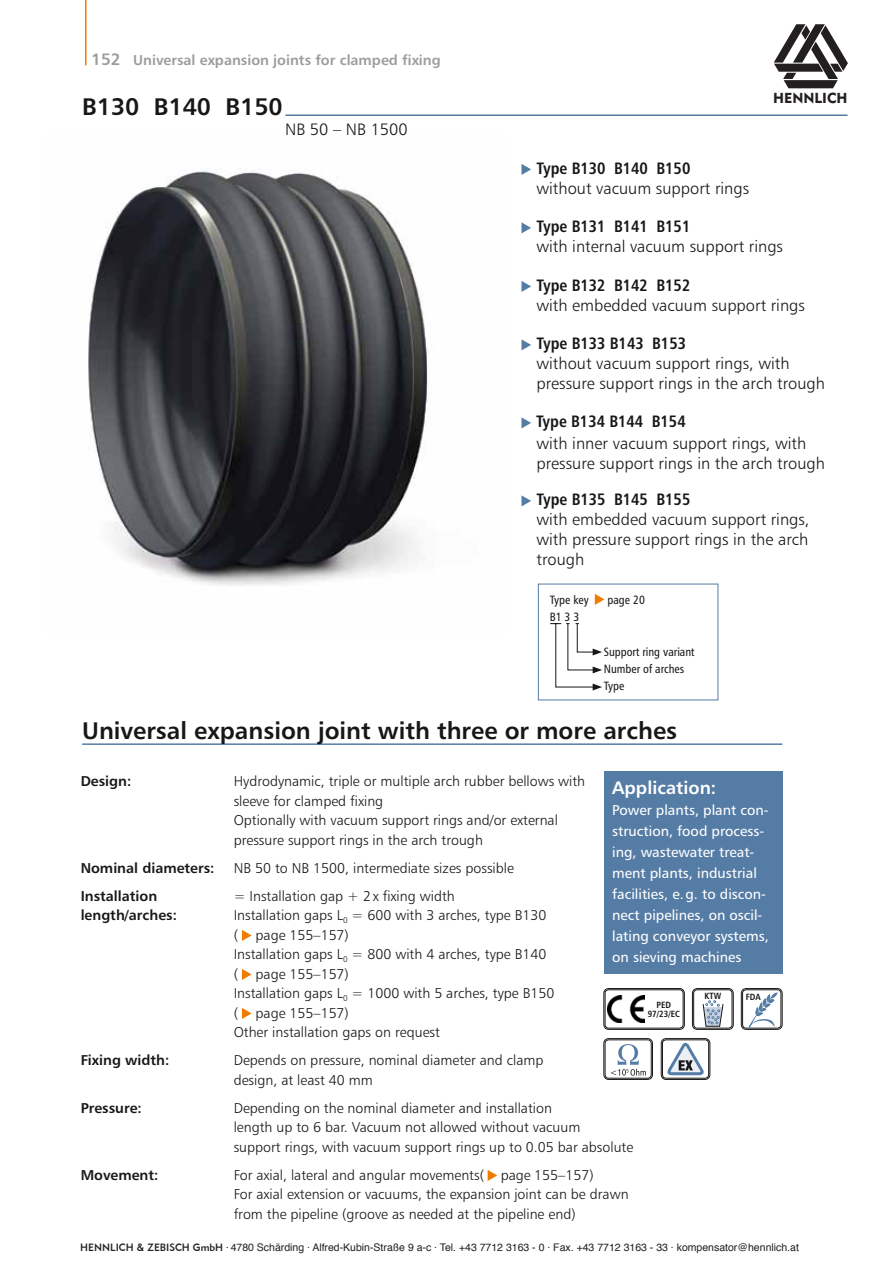
<style>
.page{position:relative;width:893px;height:1263px;background:#fff}
.page>*{position:absolute;margin:0;border:0;box-sizing:border-box;transform-origin:0 0}
.t1{font:24px "Humanist 777 BT Bold B";color:#181716}
.t2{font:18px "Humanist 777 BT Bold B";color:#fff}
.t3{font:16.5px/19.8px "Humanist 777 BT Light B";color:#181716}
.t4{font:16.5px "Humanist 777 BT Bold Condensed B";color:#181716}
.t5{font:14.25px/19.5px "Humanist 777 BT Light B";color:#181716}
.t6{font:14.25px/21px "Humanist 777 BT Roman B";color:#fff}
.t7{font:14.25px "Humanist 777 BT Bold B";color:#181716}
.t8{font:14.25px "Humanist 777 BT Bold B";color:#9c9c9d}
.t9{font:14.25px "Geometric 415 BT Black A";color:#231f20}
.t10{font:12px/17.2px "Humanist 777 BT Roman Condensed B";color:#181716}
.t11{font:10.5px "Helvetica";color:#231f20}
.t12{font:9px/9px "Humanist 777 BT Bold Condensed B";color:#181716;text-align:center}
.s1{font-size:16.5px}
.s2{font-family:"Geometric 415 BT Medium A"}
</style>
<div class="page">
<hr style="left:285px;top:114px;width:562px;height:2px;background:#557ca5">
<img style="left:88px;top:169px;width:340px;height:417px">
<div style="left:661px;top:1038px;width:49px;height:41px;border:1px solid #181716;border-radius:5px"></div>
<div style="left:662px;top:1040px;width:47px;height:38px;border:1px solid #181716;border-radius:4px"></div>
<svg style="left:665px;top:1042px;width:39px;height:38px"></svg>
<div style="left:604px;top:988px;width:80px;height:41px;border:1px solid #181716;border-radius:5px"></div>
<div style="left:605px;top:990px;width:78px;height:38px;border:1px solid #181716;border-radius:4px"></div>
<img style="left:607px;top:995px;width:38px;height:27px">
<div style="left:692px;top:988px;width:41px;height:41px;border:1px solid #181716;border-radius:5px"></div>
<div style="left:693px;top:990px;width:39px;height:38px;border:1px solid #181716;border-radius:4px"></div>
<svg style="left:702px;top:1000px;width:22px;height:27px"></svg>
<div style="left:741px;top:988px;width:41px;height:41px;border:1px solid #181716;border-radius:5px"></div>
<div style="left:742px;top:990px;width:39px;height:38px;border:1px solid #181716;border-radius:4px"></div>
<svg style="left:749px;top:992px;width:30px;height:38px"></svg>
<svg style="left:611px;top:1044px;width:35px;height:31px"></svg>
<div style="left:604px;top:1038px;width:49px;height:41px;border:1px solid #181716;border-radius:5px"></div>
<div style="left:605px;top:1040px;width:46px;height:38px;border:1px solid #181716;border-radius:4px"></div>
<hr style="left:85px;top:0;width:2px;height:65px;background:#ef7c00">
<hr style="left:82px;top:743px;width:700px;height:2px;background:#557ca5">
<div style="left:604px;top:771px;width:178px;height:202px;background:#557ca5"></div>
<svg style="left:521px;top:164px;width:10px;height:11px"></svg>
<svg style="left:521px;top:222px;width:10px;height:11px"></svg>
<svg style="left:521px;top:281px;width:10px;height:11px"></svg>
<svg style="left:521px;top:339px;width:10px;height:11px"></svg>
<svg style="left:521px;top:417px;width:10px;height:11px"></svg>
<svg style="left:521px;top:495px;width:10px;height:11px"></svg>
<svg style="left:242px;top:930px;width:10px;height:11px"></svg>
<svg style="left:242px;top:969px;width:10px;height:11px"></svg>
<svg style="left:242px;top:1008px;width:10px;height:11px"></svg>
<svg style="left:488px;top:1170px;width:9px;height:11px"></svg>
<svg style="left:595px;top:594px;width:9px;height:11px"></svg>
<svg style="left:550px;top:623px;width:52px;height:67px"></svg>
<svg style="left:774px;top:24px;width:74px;height:64px"></svg>
<p class="t8" style="left:91px;top:51px;width:351px"><span class="s1">152</span> Universal expansion joints for clamped fixing</p>
<h1 class="t1" style="left:82px;top:92px;width:202px">B130 B140 B150</h1>
<p class="t3" style="left:285px;top:119px;width:124px">NB 50 – NB 1500</p>
<p class="t9" style="left:773px;top:89px;width:76px">HENNLICH</p>
<p class="t4" style="left:536px;top:158px;width:155px">Type B130 B140 B150</p>
<p class="t3" style="left:536px;top:178px;width:214px">without vacuum support rings</p>
<p class="t4" style="left:536px;top:216px;width:155px">Type B131 B141 B151</p>
<p class="t3" style="left:536px;top:236px;width:248px">with internal vacuum support rings</p>
<p class="t4" style="left:536px;top:275px;width:155px">Type B132 B142 B152</p>
<p class="t3" style="left:536px;top:295px;width:270px">with embedded vacuum support rings</p>
<p class="t4" style="left:536px;top:333px;width:151px">Type B133 B143 B153</p>
<p class="t3" style="left:536px;top:353px;width:290px">without vacuum support rings, with pressure support rings in the arch trough</p>
<p class="t4" style="left:536px;top:411px;width:151px">Type B134 B144 B154</p>
<p class="t3" style="left:536px;top:433px;width:290px">with inner vacuum support rings, with pressure support rings in the arch trough</p>
<p class="t4" style="left:536px;top:489px;width:155px">Type B135 B145 B155</p>
<p class="t3" style="left:536px;top:509px;width:275px;text-align:justify">with embedded vacuum support rings, with pressure support rings in the arch trough</p>
<p class="t10" style="left:550px;top:591px;width:41px">Type key</p>
<p class="t10" style="left:607px;top:591px;width:39px">page 20</p>
<p class="t10" style="left:550px;top:608px;width:31px">B1 3 3</p>
<p class="t10" style="left:604px;top:642px;width:92px">Support ring variant<br>Number of arches<br>Type</p>
<h1 class="t1" style="left:82px;top:716px;width:597px">Universal expansion joint with three or more arches</h1>
<p class="t2" style="left:612px;top:777px;width:106px">Application:</p>
<p class="t6" style="left:612px;top:800px;width:158px">Power plants, plant con&shy;struction, food process&shy;ing, wastewater treat&shy;ment plants, industrial facilities, e.g. to discon&shy;nect pipelines, on oscil&shy;lating conveyor systems, on sieving machines</p>
<p class="t7" style="left:81px;top:772px;width:52px">Design:</p>
<p class="t5" style="left:234px;top:771px;width:353px">Hydrodynamic, triple or multiple arch rubber bellows with sleeve for clamped fixing<br>Optionally with vacuum support rings and/or external pressure support rings in the arch trough</p>
<p class="t7" style="left:81px;top:859px;width:135px">Nominal diameters:</p>
<p class="t5" style="left:234px;top:858px;width:282px">NB 50 to NB 1500, intermediate sizes possible</p>
<p class="t7" style="left:81px;top:887px;width:78px">Installation</p>
<p class="t5" style="left:234px;top:886px;width:223px">= Installation gap + 2x fixing width</p>
<p class="t7" style="left:81px;top:906px;width:98px">length/arches:</p>
<p class="t5" style="left:234px;top:905px;width:322px">Installation gaps L<sub>0</sub> = 600 with 3 arches, type B130<br>( page 155–157)<br>Installation gaps L<sub>0</sub> = 800 with 4 arches, type B140<br>( page 155–157)<br>Installation gaps L<sub>0</sub> = 1000 with 5 arches, type B150 ( page 155–157)<br>Other installation gaps on request</p>
<p class="t7" style="left:81px;top:1051px;width:90px">Fixing width:</p>
<p class="t5" style="left:234px;top:1050px;width:311px">Depends on pressure, nominal diameter and clamp design, at least 40 mm</p>
<p class="t7" style="left:81px;top:1099px;width:63px">Pressure:</p>
<p class="t5" style="left:234px;top:1098px;width:401px">Depending on the nominal diameter and installation<br>length up to 6 bar. Vacuum not allowed without vacuum<br>support rings, with vacuum support rings up to 0.05 bar absolute</p>
<p class="t7" style="left:81px;top:1166px;width:79px">Movement:</p>
<p class="t5" style="left:234px;top:1165px;width:396px">For axial, lateral and angular movements( page 155–157)<br>For axial extension or vacuums, the expansion joint can be drawn from the pipeline (groove as needed at the pipeline end)</p>
<p class="t12" style="left:704px;top:991px;width:18px">KTW</p>
<p class="t12" style="left:746px;top:993px;width:16px">FDA</p>
<p class="t12" style="left:648px;top:1000px;width:34px">PED<br>97/23/EC</p>
<p class="t11" style="left:80px;top:1242px;width:720px"><span class="s2">HENNLICH &amp; ZEBISCH GmbH</span> <sup>.</sup> 4780 Schärding . Alfred-Kubin-Straße 9 a-c . Tel. +43 7712 3163 - 0 . Fax. +43 7712 3163 - 33 . kompensator@hennlich.at</p>
</div>
